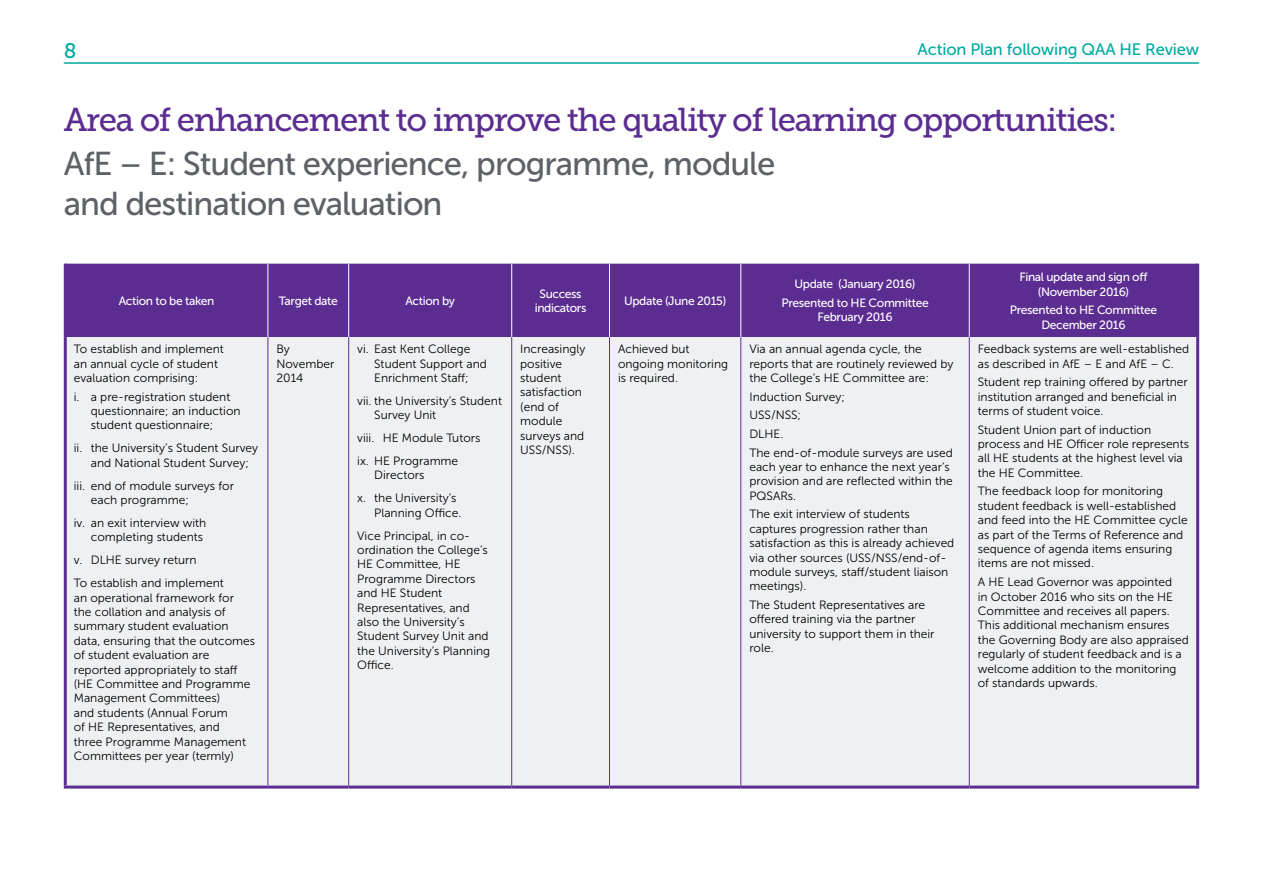
<style>
.page{position:relative;width:1263px;height:893px;background:#fff}
.page>*{position:absolute;margin:0;border:0;box-sizing:border-box;transform-origin:0 0}
.t1{font:33px/39.6px "Museo Sans 500";letter-spacing:-.03em;color:#5e6168}
.t2{font:33px "Museo Slab 500";letter-spacing:-.04em;color:#5c2d91}
.t3{font:21px "Museo Sans 500";color:#00aaa0}
.t4{font:16.5px "Museo Sans 500";letter-spacing:-.01em;color:#00aaa0}
.t5{font:12px/14.4px "Museo Sans 300";color:#000}
.t6{font:12px/14.4px "Museo Sans 500";letter-spacing:-.03em;color:#fff;text-align:center}
</style>
<div class="page">
<hr style="left:64px;top:62px;width:1135px;height:2px;background:#00aaa0">
<div style="left:67px;top:264px;width:1129px;height:73px;background:#5c2d91"></div>
<div style="left:67px;top:337px;width:1129px;height:449px;background:#eff0f2"></div>
<hr style="left:267px;top:337px;width:1px;height:449px;background:#5c2d91">
<hr style="left:348px;top:337px;width:1px;height:449px;background:#5c2d91">
<hr style="left:511px;top:337px;width:1px;height:449px;background:#5c2d91">
<hr style="left:609px;top:337px;width:1px;height:449px;background:#5c2d91">
<hr style="left:740px;top:337px;width:1px;height:449px;background:#5c2d91">
<hr style="left:969px;top:337px;width:1px;height:449px;background:#5c2d91">
<hr style="left:64px;top:337px;width:3px;height:449px;background:#5c2d91">
<hr style="left:1196px;top:337px;width:3px;height:449px;background:#5c2d91">
<hr style="left:64px;top:264px;width:3px;height:73px;background:#5c2d91">
<hr style="left:1196px;top:264px;width:3px;height:73px;background:#5c2d91">
<hr style="left:64px;top:786px;width:204px;height:3px;background:#5c2d91">
<hr style="left:268px;top:786px;width:81px;height:3px;background:#5c2d91">
<hr style="left:349px;top:786px;width:163px;height:3px;background:#5c2d91">
<hr style="left:512px;top:786px;width:97px;height:3px;background:#5c2d91">
<hr style="left:609px;top:786px;width:132px;height:3px;background:#5c2d91">
<hr style="left:741px;top:786px;width:228px;height:3px;background:#5c2d91">
<hr style="left:969px;top:786px;width:230px;height:3px;background:#5c2d91">
<hr style="left:267px;top:264px;width:1px;height:73px;background:#fff">
<hr style="left:348px;top:264px;width:1px;height:73px;background:#fff">
<hr style="left:511px;top:264px;width:1px;height:73px;background:#fff">
<hr style="left:609px;top:264px;width:1px;height:73px;background:#fff">
<hr style="left:740px;top:264px;width:1px;height:73px;background:#fff">
<hr style="left:969px;top:264px;width:1px;height:73px;background:#fff">
<h2 class="t3" style="left:64px;top:39px;width:14px">8</h2>
<h3 class="t4" style="left:918px;top:40px;width:283px">Action Plan following QAA HE Review</h3>
<h1 class="t2" style="left:64px;top:101px;width:1055px">Area of enhancement to improve the quality of learning opportunities:</h1>
<h1 class="t1" style="left:64px;top:144px;width:713px">AfE – E: Student experience, programme, module and destination evaluation</h1>
<p class="t6" style="left:119px;top:294px;width:97px">Action to be taken</p>
<p class="t6" style="left:279px;top:294px;width:61px">Target date</p>
<p class="t6" style="left:405px;top:294px;width:51px">Action by</p>
<p class="t6" style="left:535px;top:286px;width:53px">Success indicators</p>
<p class="t6" style="left:624px;top:294px;width:104px">Update (June 2015)</p>
<p class="t6" style="left:781px;top:275px;width:149px;line-height:18.6px">Update (January 2016)<br>Presented to HE Committee</p>
<p class="t6" style="left:817px;top:310px;width:77px">February 2016</p>
<p class="t5" style="left:74px;top:342px;width:152px">To establish and implement an annual cycle of student evaluation comprising:</p>
<p class="t5" style="left:91px;top:389px;width:151px;text-indent:-17px">i. a pre-registration student questionnaire; an induction student questionnaire;</p>
<p class="t5" style="left:91px;top:441px;width:169px;text-indent:-17px">ii. the University’s Student Survey and National Student Survey;</p>
<p class="t5" style="left:91px;top:478px;width:145px;text-indent:-17px">iii. end of module surveys for each programme;</p>
<p class="t5" style="left:74px;top:516px;width:134px;text-align:right">iv. an exit interview with completing students</p>
<p class="t5" style="left:74px;top:549px;width:152px;line-height:23px">v. DLHE survey return<br>To establish and implement</p>
<p class="t5" style="left:74px;top:590px;width:183px">an operational framework for<br>the collation and analysis of summary student evaluation data, ensuring that the outcomes of student evaluation are reported appropriately to staff (HE Committee and Programme<br>Management Committees)<br>and students (Annual Forum<br>of HE Representatives, and<br>three Programme Management<br>Committees per year (termly)</p>
<p class="t5" style="left:276px;top:342px;width:59px">By<br>November<br>2014</p>
<p class="t5" style="left:374px;top:342px;width:114px;text-indent:-17px">vi. East Kent College<br>Student Support and<br>Enrichment Staff;</p>
<p class="t5" style="left:374px;top:394px;width:129px;text-indent:-17px">vii. the University’s Student<br>Survey Unit</p>
<p class="t5" style="left:357px;top:427px;width:125px;line-height:23px">viii. HE Module Tutors ix. HE Programme</p>
<p class="t5" style="left:357px;top:464px;width:101px;line-height:23px;text-indent:17px">Directors<br>x. the University’s</p>
<p class="t5" style="left:357px;top:501px;width:114px;line-height:23px;text-indent:17px">Planning Office.<br>Vice Principal, in co-</p>
<p class="t5" style="left:357px;top:543px;width:134px">ordination the College’s<br>HE Committee, HE<br>Programme Directors and HE Student<br>Representatives, and also the University’s<br>Student Survey Unit and the University’s Planning<br>Office.</p>
<p class="t5" style="left:520px;top:342px;width:67px">Increasingly positive student satisfaction (end of module surveys and<br>USS/NSS).</p>
<p class="t5" style="left:618px;top:342px;width:112px">Achieved but ongoing monitoring is required.</p>
<p class="t5" style="left:749px;top:342px;width:206px">Via an annual agenda cycle, the reports that are routinely reviewed by the College’s HE Committee are:</p>
<p class="t5" style="left:749px;top:387px;width:205px;line-height:18.6px">Induction Survey;<br>USS/NSS;<br>DLHE.<br>The end-of-module surveys are used</p>
<p class="t5" style="left:749px;top:460px;width:205px">each year to enhance the next year’s provision and are reflected within the<br>PQSARs.</p>
<p class="t5" style="left:749px;top:507px;width:206px">The exit interview of students captures progression rather than satisfaction as this is already achieved via other sources (USS/NSS/end-of&shy;module surveys, staff/student liaison meetings).</p>
<p class="t5" style="left:749px;top:598px;width:187px">The Student Representatives are offered training via the partner university to support them in their role.</p>
<p class="t6" style="left:1019px;top:270px;width:129px">Final update and sign off (November 2016)</p>
<p class="t6" style="left:1010px;top:303px;width:149px">Presented to HE Committee<br>December 2016</p>
<p class="t5" style="left:978px;top:342px;width:213px">Feedback systems are well-established as described in AfE – E and AfE – C.</p>
<p class="t5" style="left:978px;top:375px;width:211px">Student rep training offered by partner institution arranged and beneficial in terms of student voice.</p>
<p class="t5" style="left:978px;top:422px;width:213px">Student Union part of induction process and HE Officer role represents all HE students at the highest level via the HE Committee.</p>
<p class="t5" style="left:978px;top:484px;width:211px">The feedback loop for monitoring student feedback is well-established and feed into the HE Committee cycle as part of the Terms of Reference and sequence of agenda items ensuring items are not missed.</p>
<p class="t5" style="left:978px;top:575px;width:212px">A HE Lead Governor was appointed<br>in October 2016 who sits on the HE Committee and receives all papers.<br>This additional mechanism ensures the Governing Body are also appraised regularly of student feedback and is a welcome addition to the monitoring of standards upwards.</p>
</div>
